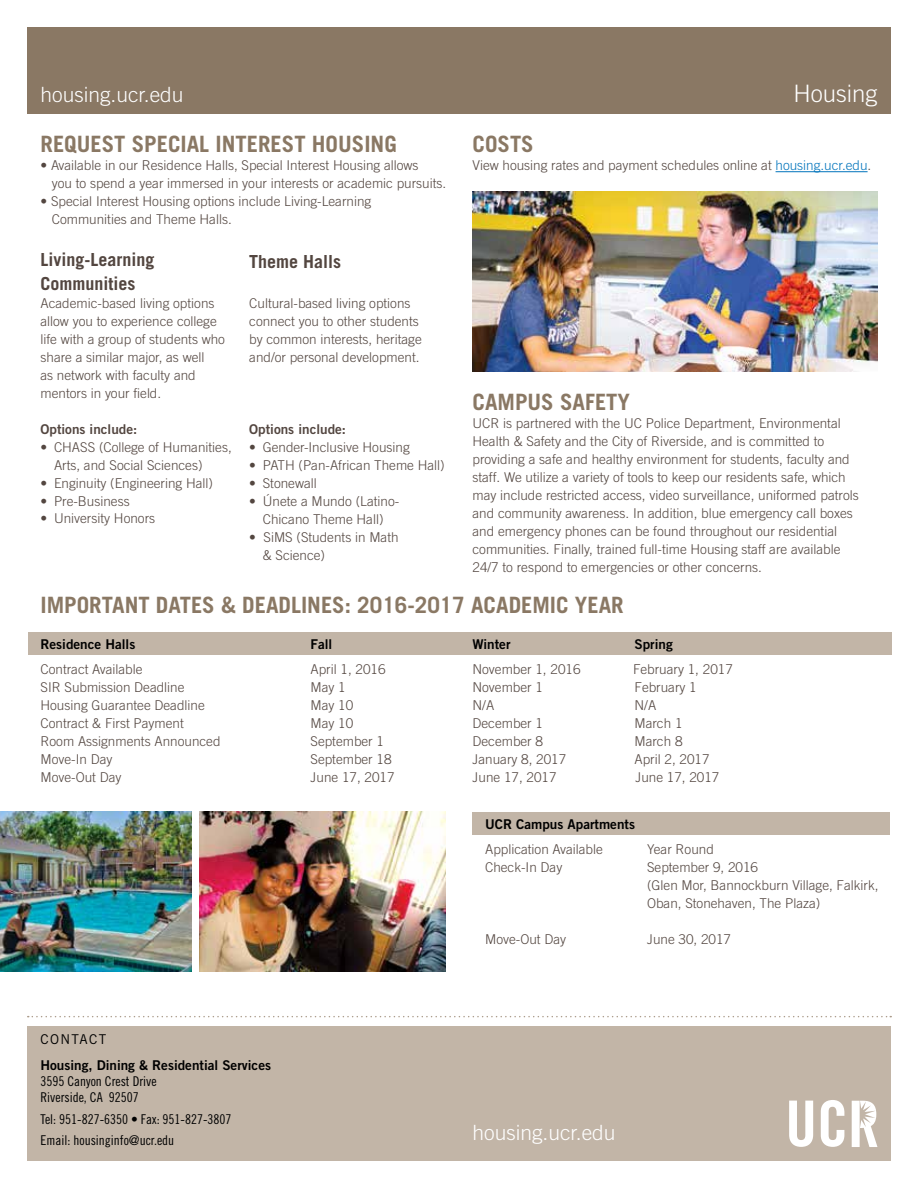
<style>
.page{position:relative;width:918px;height:1188px;background:#fff}
.page>*{position:absolute;margin:0;border:0;box-sizing:border-box;transform-origin:0 0}
.t1{font:300 24px "Trade Gothic";color:#fff}
.t2{font:700 22.5px "Trade Gothic";color:#8a7864}
.t3{font:300 21px "Trade Gothic";color:#fff}
.t4{font:700 18px/24px "Trade Gothic";color:#534640}
.t5{font:300 13.5px/18px "Trade Gothic";color:#534640}
.t6{font:13.5px/16.2px "Trade Gothic Cond Eighteen";color:#000}
.t7{font:13.5px "Trade Gothic Bold Two";color:#000}
.t8{font:13.5px "Trade Gothic Bold Two";color:#534640}
.t9{font:13.5px "Trade Gothic";letter-spacing:.1em;color:#000}
.s1{color:#0074bc}
</style>
<div class="page">
<div style="left:27px;top:27px;width:864px;height:86px;background:#8a7864"></div>
<div style="left:27px;top:1026px;width:864px;height:135px;background:#c2b5a7"></div>
<svg style="left:28px;top:1016px;width:863px;height:1px"></svg>
<div style="left:28px;top:632px;width:864px;height:22px;background:#c2b5a7"></div>
<div style="left:472px;top:812px;width:418px;height:22px;background:#c2b5a7"></div>
<hr style="left:776px;top:171px;width:92px;height:1px;background:#0074bc">
<svg style="left:789px;top:1101px;width:24px;height:46px"></svg>
<svg style="left:821px;top:1100px;width:23px;height:47px"></svg>
<svg style="left:852px;top:1101px;width:25px;height:46px"></svg>
<img style="left:200px;top:812px;width:246px;height:160px">
<img style="left:0;top:812px;width:192px;height:160px">
<img style="left:472px;top:191px;width:406px;height:181px">
<h3 class="t3" style="left:40px;top:82px;width:145px">housing.ucr.edu</h3>
<h1 class="t1" style="left:793px;top:79px;width:85px">Housing</h1>
<h2 class="t2" style="left:472px;top:131px;width:63px">COSTS</h2>
<p class="t5" style="left:472px;top:156px;width:400px">View housing rates and payment schedules online at <span class="s1">housing.ucr.edu</span>.</p>
<h2 class="t2" style="left:40px;top:131px;width:358px">REQUEST SPECIAL INTEREST HOUSING</h2>
<p class="t5" style="left:52px;top:156px;width:396px;text-indent:-11px">• Available in our Residence Halls, Special Interest Housing allows<br>you to spend a year immersed in your interests or academic pursuits.</p>
<p class="t5" style="left:52px;top:192px;width:321px;text-indent:-11px">• Special Interest Housing options include Living-Learning<br>Communities and Theme Halls.</p>
<h3 class="t4" style="left:40px;top:247px;width:115px">Living-Learning<br>Communities</h3>
<p class="t5" style="left:40px;top:294px;width:186px">Academic-based living options allow you to experience college life with a group of students who share a similar major, as well<br>as network with faculty and mentors in your field.</p>
<p class="t8" style="left:40px;top:420px;width:98px">Options include:</p>
<p class="t5" style="left:54px;top:438px;width:179px;text-indent:-14px">• CHASS (College of Humanities,<br>Arts, and Social Sciences)</p>
<p class="t5" style="left:40px;top:474px;width:174px">• Enginuity (Engineering Hall)</p>
<p class="t5" style="left:40px;top:492px;width:91px">• Pre-Business</p>
<p class="t5" style="left:40px;top:510px;width:116px">• University Honors</p>
<h3 class="t4" style="left:249px;top:249px;width:93px">Theme Halls</h3>
<p class="t5" style="left:249px;top:294px;width:174px">Cultural-based living options connect you to other students by common interests, heritage and/or personal development.</p>
<p class="t8" style="left:249px;top:421px;width:98px">Options include:</p>
<p class="t5" style="left:249px;top:438px;width:162px">• Gender-Inclusive Housing</p>
<p class="t5" style="left:249px;top:456px;width:197px">• PATH (Pan-African Theme Hall)</p>
<p class="t5" style="left:249px;top:474px;width:69px">• Stonewall</p>
<p class="t5" style="left:249px;top:492px;width:152px;text-align:center">• Únete a Mundo (Latino-<br>Chicano Theme Hall)</p>
<p class="t5" style="left:263px;top:528px;width:137px;text-indent:-14px">• SiMS (Students in Math &amp; Science)</p>
<h2 class="t2" style="left:473px;top:389px;width:159px">CAMPUS SAFETY</h2>
<p class="t5" style="left:473px;top:414px;width:388px">UCR is partnered with the UC Police Department, Environmental Health &amp; Safety and the City of Riverside, and is committed to providing a safe and healthy environment for students, faculty and staff. We utilize a variety of tools to keep our residents safe, which may include restricted access, video surveillance, uniformed patrols and community awareness. In addition, blue emergency call boxes and emergency phones can be found throughout our residential communities. Finally, trained full-time Housing staff are available 24/7 to respond to emergencies or other concerns.</p>
<h2 class="t2" style="left:40px;top:591px;width:585px">IMPORTANT DATES &amp; DEADLINES: 2016-2017 ACADEMIC YEAR</h2>
<p class="t7" style="left:40px;top:635px;width:96px">Residence Halls</p>
<p class="t7" style="left:310px;top:635px;width:23px">Fall</p>
<p class="t7" style="left:472px;top:635px;width:40px">Winter</p>
<p class="t7" style="left:634px;top:635px;width:40px">Spring</p>
<p class="t5" style="left:40px;top:660px;width:104px">Contract Available</p>
<p class="t5" style="left:310px;top:660px;width:77px">April 1, 2016</p>
<p class="t5" style="left:472px;top:660px;width:110px">November 1, 2016</p>
<p class="t5" style="left:633px;top:660px;width:101px">February 1, 2017</p>
<p class="t5" style="left:40px;top:678px;width:146px">SIR Submission Deadline</p>
<p class="t5" style="left:310px;top:678px;width:37px">May 1</p>
<p class="t5" style="left:472px;top:678px;width:72px">November 1</p>
<p class="t5" style="left:634px;top:678px;width:64px">February 1</p>
<p class="t5" style="left:40px;top:696px;width:166px">Housing Guarantee Deadline</p>
<p class="t5" style="left:310px;top:696px;width:44px">May 10</p>
<p class="t5" style="left:472px;top:696px;width:23px">N/A</p>
<p class="t5" style="left:634px;top:696px;width:23px">N/A</p>
<p class="t5" style="left:40px;top:714px;width:145px">Contract &amp; First Payment</p>
<p class="t5" style="left:310px;top:714px;width:44px">May 10</p>
<p class="t5" style="left:472px;top:714px;width:72px">December 1</p>
<p class="t5" style="left:634px;top:714px;width:50px">March 1</p>
<p class="t5" style="left:40px;top:732px;width:182px">Room Assignments Announced</p>
<p class="t5" style="left:310px;top:732px;width:75px">September 1</p>
<p class="t5" style="left:472px;top:732px;width:72px">December 8</p>
<p class="t5" style="left:634px;top:732px;width:50px">March 8</p>
<p class="t5" style="left:40px;top:750px;width:73px">Move-In Day</p>
<p class="t5" style="left:310px;top:750px;width:83px">September 18</p>
<p class="t5" style="left:472px;top:750px;width:95px">January 8, 2017</p>
<p class="t5" style="left:634px;top:750px;width:77px">April 2, 2017</p>
<p class="t5" style="left:40px;top:768px;width:82px">Move-Out Day</p>
<p class="t5" style="left:310px;top:768px;width:86px">June 17, 2017</p>
<p class="t5" style="left:472px;top:768px;width:86px">June 17, 2017</p>
<p class="t5" style="left:635px;top:768px;width:86px">June 17, 2017</p>
<p class="t9" style="left:41px;top:1031px;width:67px">CONTACT</p>
<p class="t7" style="left:41px;top:1056px;width:232px">Housing, Dining &amp; Residential Services</p>
<p class="t6" style="left:41px;top:1073px;width:118px">3595 Canyon Crest Drive<br>Riverside, CA 92507</p>
<p class="t6" style="left:41px;top:1108px;width:193px;line-height:21.6px">Tel: 951-827-6350 • Fax: 951-827-3807<br>Email: housinginfo@ucr.edu</p>
<p class="t7" style="left:485px;top:815px;width:151px">UCR Campus Apartments</p>
<p class="t5" style="left:485px;top:840px;width:119px">Application Available</p>
<p class="t5" style="left:647px;top:840px;width:68px">Year Round</p>
<p class="t5" style="left:485px;top:858px;width:79px">Check-In Day</p>
<p class="t5" style="left:647px;top:858px;width:233px">September 9, 2016<br>(Glen Mor, Bannockburn Village, Falkirk,<br>Oban, Stonehaven, The Plaza)</p>
<p class="t5" style="left:485px;top:930px;width:82px">Move-Out Day</p>
<p class="t5" style="left:647px;top:930px;width:86px">June 30, 2017</p>
<h3 class="t3" style="left:472px;top:1120px;width:145px">housing.ucr.edu</h3>
</div>
